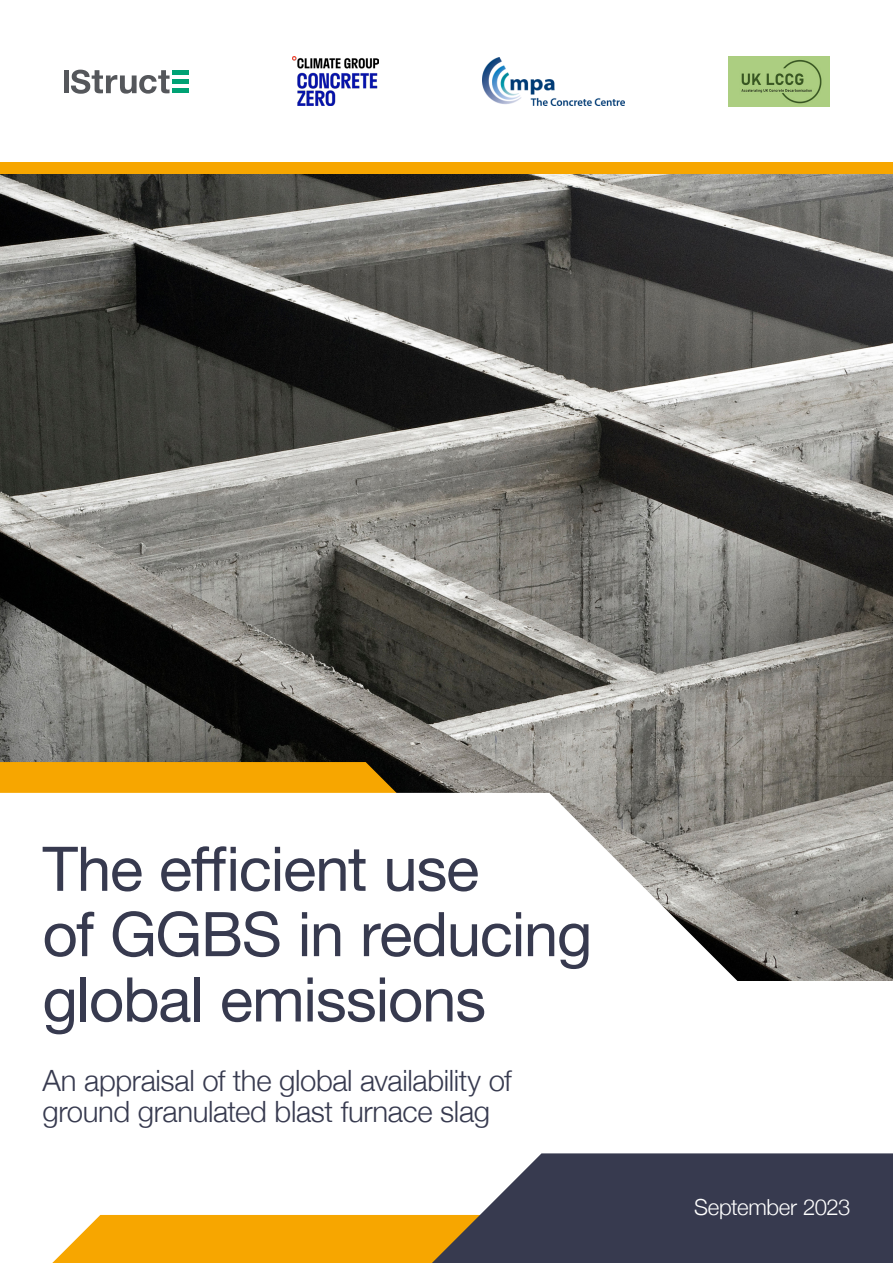
<style>
.page{position:relative;width:893px;height:1263px;background:#fff}
.page>*{position:absolute;margin:0;border:0;box-sizing:border-box;transform-origin:0 0}
.t1{font:61.65px/65.4px "Helvetica Neue";letter-spacing:-.02em;color:#373a4f}
.t2{font:300 29.25px/31px "Helvetica Neue";letter-spacing:-.015em;color:#373a4f}
.t3{font:300 22.2px "Helvetica Neue";letter-spacing:-.015em;color:#fff}
</style>
<div class="page">
<img style="left:0;top:174px;width:893px;height:807px">
<svg style="left:0;top:762px;width:583px;height:31px;background:#cb9528"></svg>
<img style="left:728px;top:57px;width:101px;height:50px">
<img style="left:482px;top:58px;width:142px;height:48px">
<img style="left:292px;top:57px;width:86px;height:49px">
<hr style="left:172px;top:70px;width:16px;height:4px;background:#00a274">
<hr style="left:172px;top:89px;width:16px;height:4px;background:#00a274">
<div style="left:172px;top:79px;width:16px;height:5px;background:#00a274"></div>
<svg style="left:71px;top:70px;width:99px;height:24px"></svg>
<div style="left:64px;top:70px;width:5px;height:23px;background:#55575b"></div>
<svg style="left:0;top:793px;width:738px;height:188px"></svg>
<svg style="left:52px;top:1215px;width:380px;height:48px;background:#f7ac11"></svg>
<svg style="left:432px;top:1153px;width:461px;height:110px;background:#4f505e"></svg>
<div style="left:0;top:162px;width:893px;height:12px;background:#f7a600"></div>
<h1 class="t1" style="left:43px;top:840px;width:551px">The efficient use<br>of GGBS in reducing global emissions</h1>
<p class="t2" style="left:43px;top:1063px;width:471px">An appraisal of the global availability of ground granulated blast furnace slag</p>
<p class="t3" style="left:694px;top:1189px;width:158px">September 2023</p>
</div>
